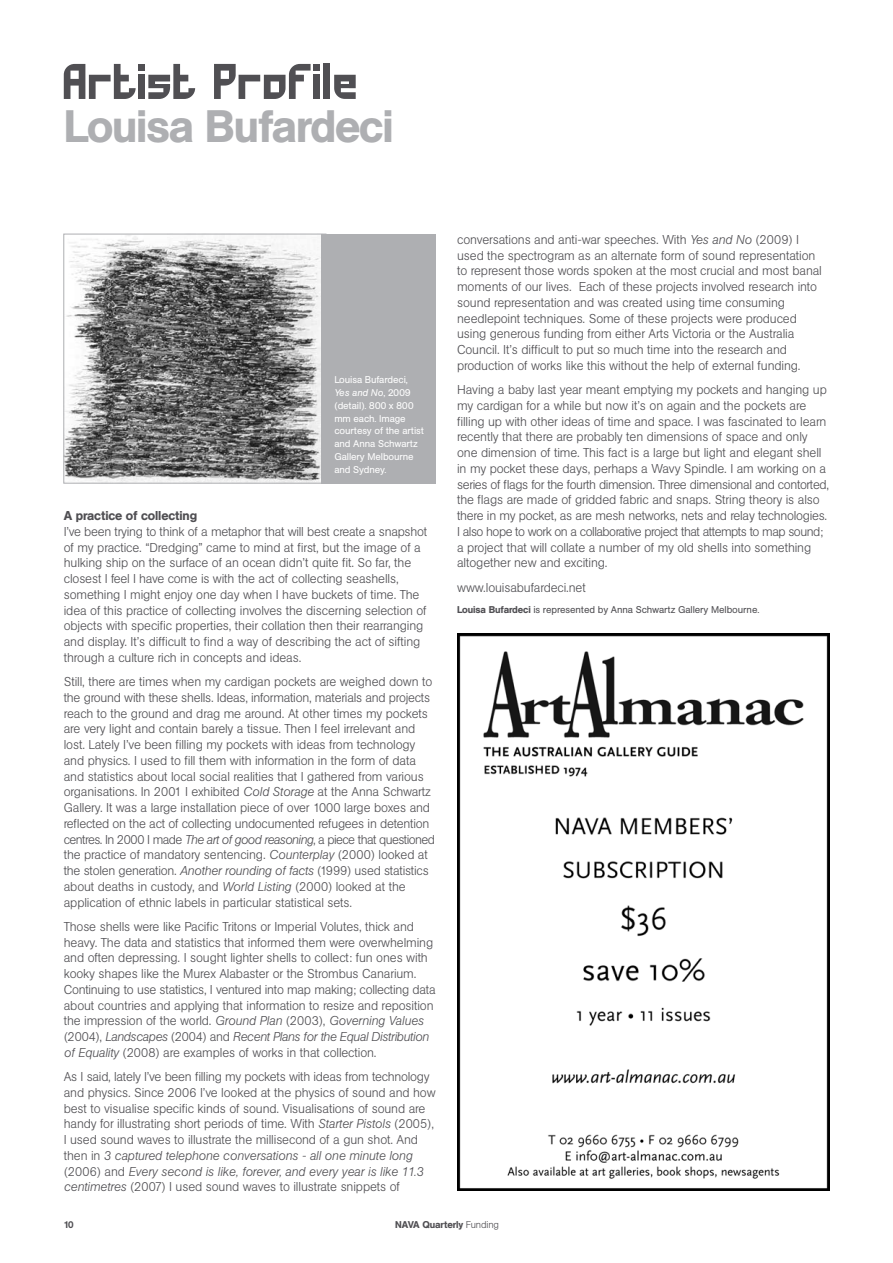
<style>
.page{position:relative;width:893px;height:1263px;background:#fff}
.page>*{position:absolute;margin:0;border:0;box-sizing:border-box;transform-origin:0 0}
.t1{font:500 45px "AG Buch BQ";letter-spacing:-.025em;color:#aeafb2}
.t2{font:300 12.75px/15.8px "AG Buch BQ";letter-spacing:-.01em;color:#504f53}
.t3{font:500 12.75px "AG Buch BQ";letter-spacing:-.01em;color:#504f53}
.t4{font:9.75px/12.8px "AG Buch BQ";letter-spacing:-.01em;color:#fff}
.t5{font:9.75px "AG Buch BQ";letter-spacing:-.01em;color:#504f53}
.t6{font:500 9.75px "AG Buch BQ";letter-spacing:-.01em;color:#504f53}
.s1{font-style:italic}
.s2{font-weight:500}
.s3{font-weight:300}
</style>
<div class="page">
<div style="left:138px;top:75px;width:7px;height:24px;background:#504f53"></div>
<div style="left:138px;top:64px;width:7px;height:6px;background:#504f53"></div>
<svg style="left:148px;top:64px;width:47px;height:35px"></svg>
<svg style="left:64px;top:64px;width:72px;height:35px"></svg>
<div style="left:324px;top:64px;width:6px;height:35px;background:#504f53"></div>
<div style="left:313px;top:75px;width:7px;height:24px;background:#504f53"></div>
<div style="left:313px;top:64px;width:7px;height:6px;background:#504f53"></div>
<svg style="left:334px;top:75px;width:22px;height:24px"></svg>
<svg style="left:214px;top:64px;width:97px;height:35px"></svg>
<img style="left:66px;top:236px;width:256px;height:245px">
<div style="left:64px;top:234px;width:262px;height:249px;border:1px solid #aeafb2"></div>
<div style="left:322px;top:234px;width:114px;height:249px;background:#aeafb2"></div>
<img style="left:457px;top:633px;width:372px;height:557px">
<h1 class="t1" style="left:64px;top:99px;width:331px">Louisa Bufardeci</h1>
<p class="t4" style="left:334px;top:374px;width:91px">Louisa Bufardeci,<br><span class="s1">Yes and No</span>, 2009 (detail). 800 x 800 mm each. Image courtesy of the artist and Anna Schwartz<br>Gallery Melbourne and Sydney.</p>
<p class="t3" style="left:64px;top:508px;width:135px">A practice of collecting</p>
<p class="t2" style="left:64px;top:524px;width:365px">I’ve been trying to think of a metaphor that will best create a snapshot of my practice. “Dredging” came to mind at first, but the image of a hulking ship on the surface of an ocean didn’t quite fit. So far, the closest I feel I have come is with the act of collecting seashells, something I might enjoy one day when I have buckets of time. The idea of this practice of collecting involves the discerning selection of objects with specific properties, their collation then their rearranging and display. It’s difficult to find a way of describing the act of sifting through a culture rich in concepts and ideas.</p>
<p class="t2" style="left:64px;top:674px;width:373px">Still, there are times when my cardigan pockets are weighed down to the ground with these shells. Ideas, information, materials and projects reach to the ground and drag me around. At other times my pockets are very light and contain barely a tissue. Then I feel irrelevant and lost. Lately I’ve been filling my pockets with ideas from technology and physics. I used to fill them with information in the form of data and statistics about local social realities that I gathered from various organisations. In 2001 I exhibited <span class="s1">Cold Storage</span> at the Anna Schwartz Gallery. It was a large installation piece of over 1000 large boxes and reflected on the act of collecting undocumented refugees in detention centres. In 2000 I made <span class="s1">The art of good reasoning</span>, a piece that questioned the practice of mandatory sentencing. <span class="s1">Counterplay</span> (2000) looked at the stolen generation. <span class="s1">Another rounding of facts</span> (1999) used statistics about deaths in custody, and <span class="s1">World Listing</span> (2000) looked at the application of ethnic labels in particular statistical sets.</p>
<p class="t2" style="left:64px;top:918px;width:373px">Those shells were like Pacific Tritons or Imperial Volutes, thick and heavy. The data and statistics that informed them were overwhelming and often depressing. I sought lighter shells to collect: fun ones with kooky shapes like the Murex Alabaster or the Strombus Canarium.<br>Continuing to use statistics, I ventured into map making; collecting data about countries and applying that information to resize and reposition the impression of the world. <span class="s1">Ground Plan</span> (2003), <span class="s1">Governing Values </span>(2004), <span class="s1">Landscapes</span> (2004) and <span class="s1">Recent Plans for the Equal Distribution of Equality</span> (2008) are examples of works in that collection.</p>
<p class="t2" style="left:64px;top:1069px;width:373px">As I said, lately I’ve been filling my pockets with ideas from technology and physics. Since 2006 I’ve looked at the physics of sound and how best to visualise specific kinds of sound. Visualisations of sound are handy for illustrating short periods of time. With <span class="s1">Starter Pistols</span> (2005), I used sound waves to illustrate the millisecond of a gun shot. And then in <span class="s1">3 captured telephone conversations - all one minute long </span>(2006) and <span class="s1">Every second is like, forever, and every year is like 11.3 centimetres</span> (2007) I used sound waves to illustrate snippets of</p>
<p class="t2" style="left:457px;top:232px;width:366px">conversations and anti-war speeches. With <span class="s1">Yes and No</span> (2009) I used the spectrogram as an alternate form of sound representation to represent those words spoken at the most crucial and most banal moments of our lives. Each of these projects involved research into sound representation and was created using time consuming needlepoint techniques. Some of these projects were produced using generous funding from either Arts Victoria or the Australia Council. It’s difficult to put so much time into the research and production of works like this without the help of external funding.</p>
<p class="t2" style="left:457px;top:382px;width:373px">Having a baby last year meant emptying my pockets and hanging up my cardigan for a while but now it’s on again and the pockets are filling up with other ideas of time and space. I was fascinated to learn recently that there are probably ten dimensions of space and only one dimension of time. This fact is a large but light and elegant shell in my pocket these days, perhaps a Wavy Spindle. I am working on a series of flags for the fourth dimension. Three dimensional and contorted, the flags are made of gridded fabric and snaps. String theory is also there in my pocket, as are mesh networks, nets and relay technologies.<br>I also hope to work on a collaborative project that attempts to map sound; a project that will collate a number of my old shells into something altogether new and exciting.</p>
<p class="t2" style="left:457px;top:579px;width:130px">www.louisabufardeci.net</p>
<p class="t5" style="left:457px;top:604px;width:304px"><span class="s2">Louisa Bufardeci</span> is represented by Anna Schwartz Gallery Melbourne.</p>
<p class="t6" style="left:64px;top:1219px;width:11px">10</p>
<p class="t6" style="left:395px;top:1219px;width:105px">NAVA Quarterly <span class="s3">Funding</span></p>
</div>
